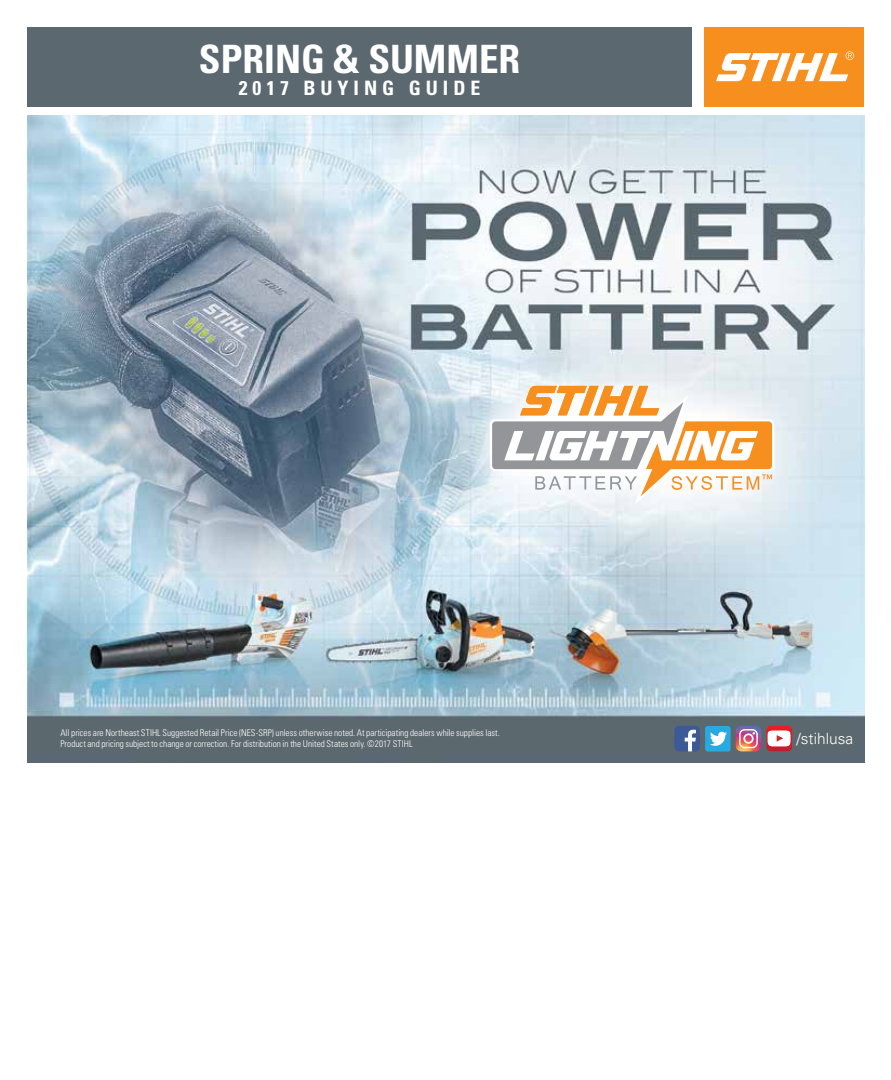
<style>
.page{position:relative;width:891px;height:1080px;background:#fff}
.page>*{position:absolute;margin:0;border:0;box-sizing:border-box;transform-origin:0 0}
.t1{font:700 condensed 39px "Univers LT Std";color:#fff}
.t2{font:700 condensed 19.8px "Univers LT Std";letter-spacing:.25em;color:#fff}
.t3{font:300 15.45px "Univers LT Std";color:#fff}
.t4{font:300 condensed 9.3px/10.8px "Univers LT Std";color:#fff}
</style>
<div class="page">
<img style="left:27px;top:116px;width:837px;height:646px">
<div style="left:705px;top:27px;width:159px;height:80px;background:#f78f1e"></div>
<svg style="left:716px;top:51px;width:138px;height:30px"></svg>
<div style="left:705px;top:726px;width:26px;height:26px;background:#27aae1;border-radius:3px"></div>
<svg style="left:710px;top:732px;width:17px;height:14px"></svg>
<div style="left:674px;top:726px;width:26px;height:25px;background:#3d5a98;border-radius:5px"></div>
<svg style="left:685px;top:730px;width:11px;height:21px"></svg>
<svg style="left:736px;top:726px;width:56px;height:25px"></svg>
<div style="left:27px;top:27px;width:665px;height:80px;background:#5b6870"></div>
<svg style="left:490px;top:386px;width:284px;height:119px"></svg>
<h1 class="t1" style="left:199px;top:35px;width:323px">SPRING &amp; SUMMER</h1>
<h2 class="t2" style="left:239px;top:76px;width:243px">2017 BUYING GUIDE</h2>
<p class="t4" style="left:60px;top:727px;width:441px">All prices are Northeast STIHL Suggested Retail Price (NES-SRP) unless otherwise noted. At participating dealers while supplies last.<br>Product and pricing subject to change or correction. For distribution in the United States only. ©2017 STIHL</p>
<h3 class="t3" style="left:797px;top:729px;width:58px">/stihlusa</h3>
</div>
